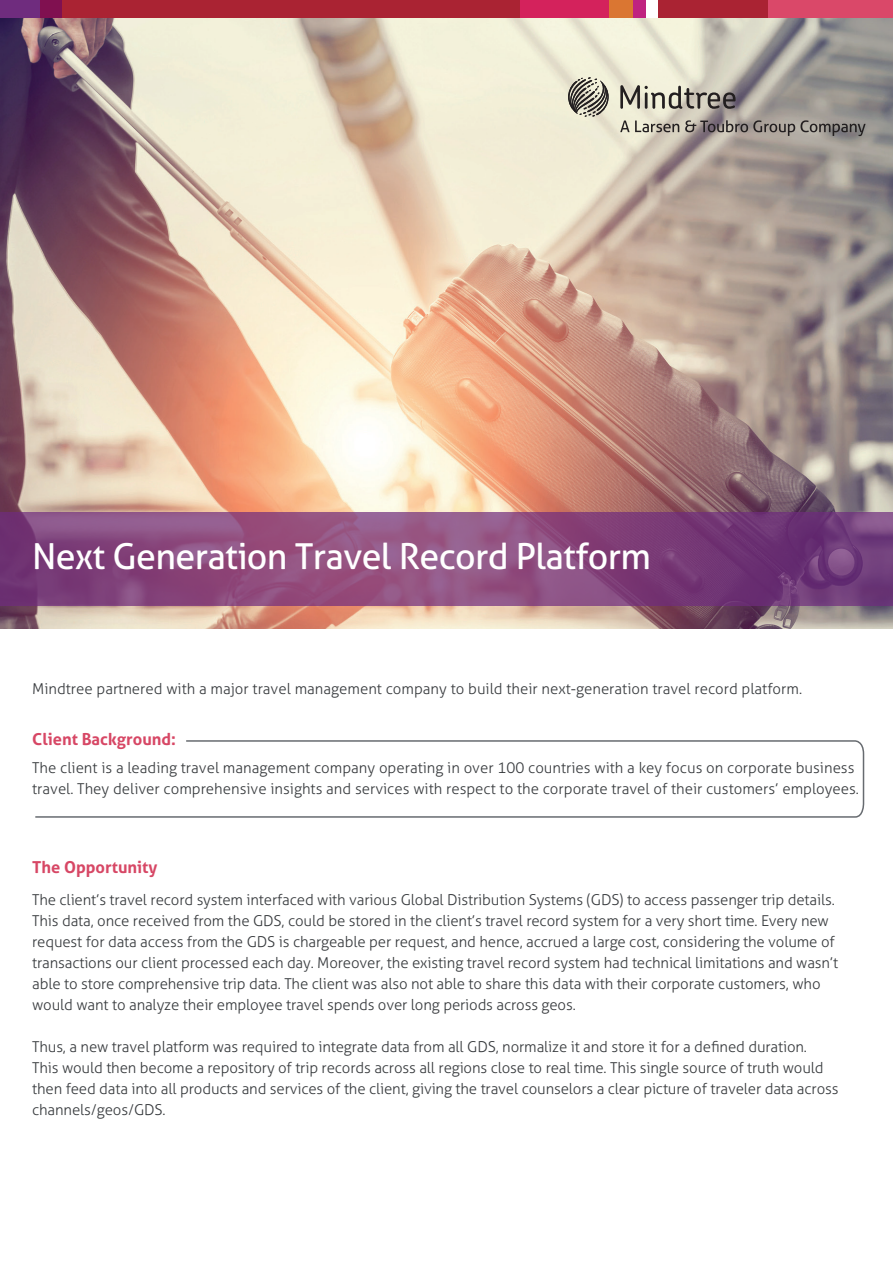
<style>
.page{position:relative;width:893px;height:1263px;background:#fff}
.page>*{position:absolute;margin:0;border:0;box-sizing:border-box;transform-origin:0 0}
.t1{font:35.85px "Aller";letter-spacing:-.02em;color:#fff}
.t2{font:700 16.5px "Aller";color:#d74765}
.t3{font:300 15px/21px "Aller";letter-spacing:-.01em;color:#383b3e}
</style>
<div class="page">
<img style="left:0;top:17px;width:893px;height:611px">
<div style="left:768px;top:0;width:125px;height:17px;background:#da4869"></div>
<div style="left:633px;top:0;width:13px;height:17px;background:#bf2380"></div>
<div style="left:609px;top:0;width:24px;height:17px;background:#da7632"></div>
<div style="left:659px;top:0;width:109px;height:17px;background:#aa2333"></div>
<div style="left:62px;top:0;width:458px;height:17px;background:#aa2333"></div>
<div style="left:520px;top:0;width:89px;height:17px;background:#d4225c"></div>
<div style="left:0;top:0;width:40px;height:17px;background:#6f2c7e"></div>
<div style="left:40px;top:0;width:22px;height:17px;background:#801050"></div>
<svg style="left:35px;top:740px;width:830px;height:78px"></svg>
<svg style="left:620px;top:85px;width:115px;height:24px;background:#a29e93"></svg>
<svg style="left:568px;top:77px;width:41px;height:40px;background:#9c998c"></svg>
<svg style="left:620px;top:121px;width:59px;height:11px"></svg>
<svg style="left:685px;top:120px;width:181px;height:16px;background:#89827e"></svg>
<svg style="left:0;top:512px;width:893px;height:93px;background:#84467d"></svg>
<h1 class="t1" style="left:32px;top:535px;width:620px">Next Generation Travel Record Platform</h1>
<p class="t3" style="left:32px;top:678px;width:771px">Mindtree partnered with a major travel management company to build their next-generation travel record platform.</p>
<p class="t2" style="left:32px;top:729px;width:145px">Client Background:</p>
<p class="t3" style="left:32px;top:757px;width:828px">The client is a leading travel management company operating in over 100 countries with a key focus on corporate business travel. They deliver comprehensive insights and services with respect to the corporate travel of their customers’ employees.</p>
<p class="t2" style="left:32px;top:857px;width:127px">The Opportunity</p>
<p class="t3" style="left:32px;top:889px;width:808px">The client’s travel record system interfaced with various Global Distribution Systems (GDS) to access passenger trip details.<br>This data, once received from the GDS, could be stored in the client’s travel record system for a very short time. Every new request for data access from the GDS is chargeable per request, and hence, accrued a large cost, considering the volume of transactions our client processed each day. Moreover, the existing travel record system had technical limitations and wasn’t able to store comprehensive trip data. The client was also not able to share this data with their corporate customers, who would want to analyze their employee travel spends over long periods across geos.</p>
<p class="t3" style="left:32px;top:1036px;width:808px">Thus, a new travel platform was required to integrate data from all GDS, normalize it and store it for a defined duration.<br>This would then become a repository of trip records across all regions close to real time. This single source of truth would then feed data into all products and services of the client, giving the travel counselors a clear picture of traveler data across channels/geos/GDS.</p>
</div>
